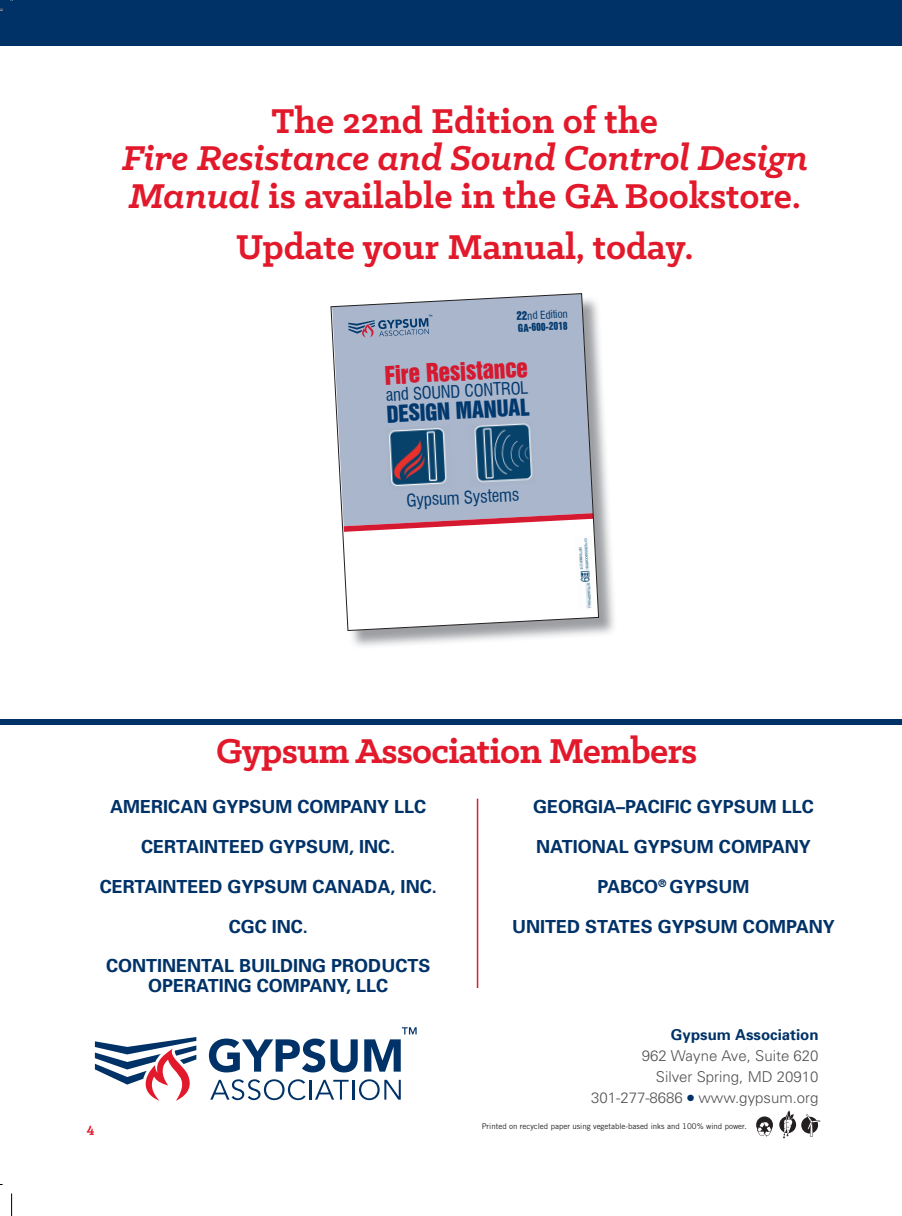
<style>
.page{position:relative;width:902px;height:1216px;background:#fff}
.page>*{position:absolute;margin:0;border:0;box-sizing:border-box;transform-origin:0 0}
.t1{font:italic 700 39px/37.5px "Klinic Slab";color:#e2192b}
.t2{font:700 39px "Klinic Slab";letter-spacing:-.005em;color:#e2192b}
.t3{font:23.55px "Swiss 921 BT Regular A";color:#d51931}
.t4{font:21.6px "Swiss 921 BT Regular A";color:#01386d}
.t5{font:700 18px/19.5px "Univers";color:#003268;text-align:center}
.t6{font:condensed 17.4px "Swiss 721 BT";color:#01386d}
.t7{font:condensed 16.95px "Swiss 721 BT";color:#01386d}
.t8{font:300 15px/21px "Univers";color:#535355;text-align:right}
.t9{font:700 15px "Univers";color:#003268}
.t10{font:700 15px "Klinic Slab";color:#e2192b}
.t11{font:condensed 10.8px "Swiss 721 BT";color:#01386d}
.t12{font:9.9px "Swiss 921 BT Regular A";color:#01386d;scale:.95 1}
.t13{font:7.8px "Trade Gothic";color:#231f20}
.s1{font-style:normal}
.s2{font-family:"Swiss 921 BT Regular A";font-stretch:normal}
.s3{color:#003268}
</style>
<div class="page">
<svg style="left:756px;top:1116px;width:17px;height:20px"></svg>
<svg style="left:779px;top:1110px;width:41px;height:28px"></svg>
<img style="left:352px;top:321px;width:262px;height:325px">
<svg style="left:331px;top:293px;width:267px;height:338px"></svg>
<svg style="left:209px;top:1038px;width:149px;height:34px"></svg>
<svg style="left:210px;top:1079px;width:191px;height:21px"></svg>
<svg style="left:95px;top:1037px;width:101px;height:64px"></svg>
<svg style="left:364px;top:1027px;width:52px;height:44px"></svg>
<div style="left:0;top:718px;width:902px;height:6px;background:#003268"></div>
<hr style="left:477px;top:799px;width:1px;height:189px;background:#e2192b">
<div style="left:0;top:0;width:902px;height:46px;background:#003268"></div>
<svg style="left:11px;top:1193px;width:1px;height:23px"></svg>
<h1 class="t2" style="left:271px;top:95px;width:388px">The 22nd Edition of the</h1>
<h1 class="t1" style="left:122px;top:139px;width:687px">Fire Resistance and Sound Control Design<br>Manual <span class="s1">is available in the GA Bookstore.</span></h1>
<h1 class="t2" style="left:236px;top:221px;width:458px">Update your Manual, today.</h1>
<p class="t11" style="left:516px;top:310px;width:53px;rotate:-3deg"><span class="s2">22</span>nd Edition</p>
<p class="t12" style="left:517px;top:322px;width:54px;rotate:-3deg">GA-600-2018</p>
<h2 class="t3" style="left:384px;top:360px;width:145px;rotate:-3deg">Fire Resistance</h2>
<p class="t7" style="left:385px;top:385px;width:144px;rotate:-3deg">and SOUND CONTROL</p>
<p class="t4" style="left:386px;top:400px;width:144px;rotate:-3deg">DESIGN MANUAL</p>
<p class="t6" style="left:406px;top:490px;width:114px;rotate:-3deg">Gypsum Systems</p>
<h1 class="t2" style="left:216px;top:726px;width:482px">Gypsum Association Members</h1>
<p class="t5" style="left:110px;top:797px;width:317px">AMERICAN GYPSUM COMPANY LLC</p>
<p class="t5" style="left:141px;top:836px;width:255px">CERTAINTEED GYPSUM, INC.</p>
<p class="t5" style="left:100px;top:876px;width:338px">CERTAINTEED GYPSUM CANADA, INC.</p>
<p class="t5" style="left:229px;top:916px;width:81px">CGC INC.</p>
<p class="t5" style="left:106px;top:955px;width:326px">CONTINENTAL BUILDING PRODUCTS<br>OPERATING COMPANY, LLC</p>
<p class="t10" style="left:87px;top:1118px;width:9px">4</p>
<p class="t5" style="left:533px;top:796px;width:282px">GEORGIA–PACIFIC GYPSUM LLC</p>
<p class="t5" style="left:536px;top:836px;width:276px">NATIONAL GYPSUM COMPANY</p>
<p class="t5" style="left:597px;top:876px;width:153px">PABCO<sup>®</sup> GYPSUM</p>
<p class="t5" style="left:512px;top:916px;width:324px">UNITED STATES GYPSUM COMPANY</p>
<p class="t9" style="left:671px;top:1024px;width:149px">Gypsum Association</p>
<p class="t8" style="left:591px;top:1044px;width:229px">962 Wayne Ave, Suite 620<br>Silver Spring, MD 20910<br>301-277-8686 <span class="s3">●</span> www.gypsum.org</p>
<p class="t13" style="left:482px;top:1121px;width:266px">Printed on recycled paper using vegetable-based inks and 100% wind power.</p>
</div>
